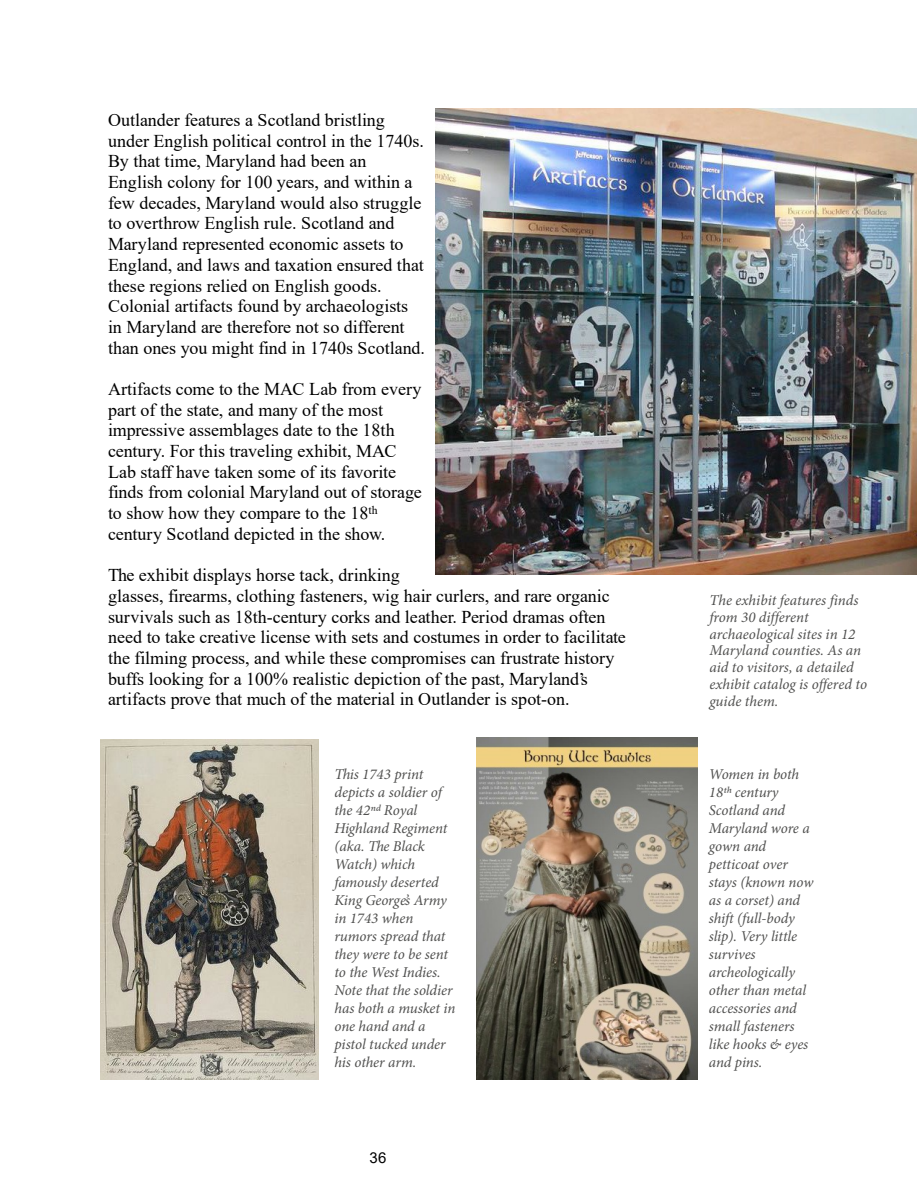
<style>
.page{position:relative;width:918px;height:1188px;background:#fff}
.page>*{position:absolute;margin:0;border:0;box-sizing:border-box;transform-origin:0 0}
.t1{font:18px/20.7px "Times New Roman";color:#000}
.t2{font:italic 15px/18px "Minion Pro";color:#50504f}
.t3{font:15px "Arial";color:#000}
</style>
<div class="page">
<img style="left:100px;top:739px;width:219px;height:341px">
<img style="left:435px;top:108px;width:482px;height:466px">
<img style="left:476px;top:737px;width:222px;height:343px">
<p class="t1" style="left:108px;top:111px;width:318px">Outlander features a Scotland bristling under English political control in the 1740s.<br>By that time, Maryland had been an English colony for 100 years, and within a few decades, Maryland would also struggle to overthrow English rule. Scotland and Maryland represented economic assets to England, and laws and taxation ensured that these regions relied on English goods.<br>Colonial artifacts found by archaeologists in Maryland are therefore not so different than ones you might find in 1740s Scotland.</p>
<p class="t1" style="left:108px;top:380px;width:315px">Artifacts come to the MAC Lab from every part of the state, and many of the most impressive assemblages date to the 18th century. For this traveling exhibit, MAC Lab staff have taken some of its favorite finds from colonial Maryland out of storage to show how they compare to the 18<sup>th </sup>century Scotland depicted in the show.</p>
<p class="t1" style="left:108px;top:566px;width:519px">The exhibit displays horse tack, drinking<br>glasses, firearms, clothing fasteners, wig hair curlers, and rare organic survivals such as 18th-century corks and leather. Period dramas often need to take creative license with sets and costumes in order to facilitate the filming process, and while these compromises can frustrate history buffs looking for a 100% realistic depiction of the past, Maryland’s artifacts prove that much of the material in Outlander is spot-on.</p>
<p class="t2" style="left:709px;top:593px;width:159px;line-height:16.8px">The exhibit features finds from 30 different archaeological sites in 12<br>Maryland counties. As an aid to visitors, a detailed exhibit catalog is offered to guide them.</p>
<p class="t2" style="left:335px;top:766px;width:123px">This 1743 print depicts a soldier of the 42ⁿd Royal<br>Highland Regiment (aka. The Black<br>Watch) which famously deserted<br>King George’s Army in 1743 when rumors spread that they were to be sent to the West Indies.<br>Note that the soldier has both a musket in one hand and a pistol tucked under his other arm.</p>
<p class="t2" style="left:709px;top:766px;width:106px">Women in both<br>18th century<br>Scotland and<br>Maryland wore a gown and petticoat over stays (known now as a corset) and shift (full-body slip). Very little survives archeologically other than metal accessories and small fasteners like hooks &amp; eyes and pins.</p>
<p class="t3" style="left:370px;top:1152px;width:18px">36</p>
</div>
